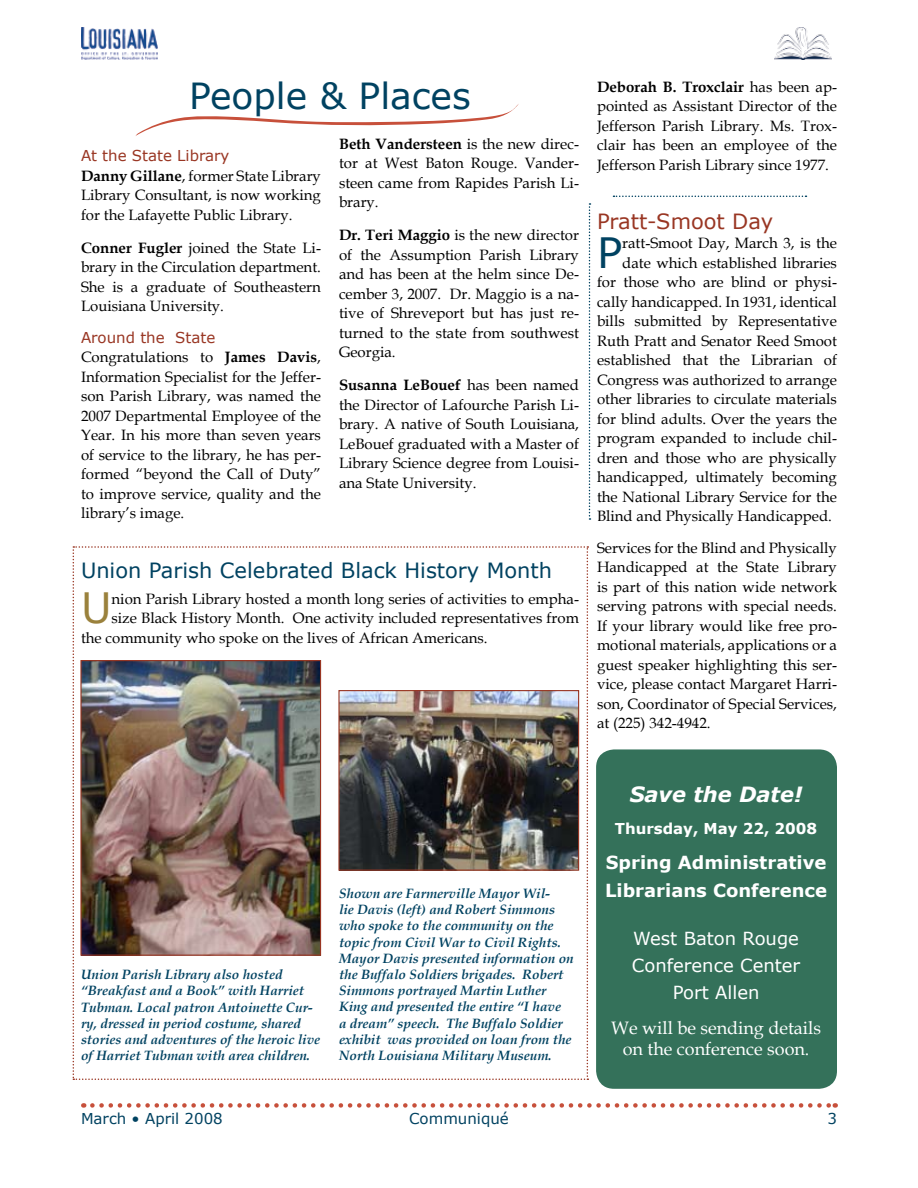
<style>
.page{position:relative;width:918px;height:1188px;background:#fff}
.page>*{position:absolute;margin:0;border:0;box-sizing:border-box;transform-origin:0 0}
.t1{font:41.85px "Verdana";color:#9a813c}
.t2{font:41.85px "Verdana";color:#004261}
.t3{font:36px "Verdana";color:#004261}
.t4{font:21px "Verdana";color:#004261}
.t5{font:21px "Verdana";color:#993623}
.t6{font:italic 700 21px "Verdana";color:#fff}
.t7{font:18px/21.6px "Book Antiqua";color:#fff;text-align:center}
.t8{font:700 18px/28.3px "Verdana";color:#fff}
.t9{font:18px/27px "Verdana";color:#fff;text-align:center}
.t10{font:15px/19.5px "Book Antiqua";color:#000;text-align:justify}
.t11{font:15px "Verdana";color:#993623}
.t12{font:15px "Verdana";color:#004261}
.t13{font:700 15px "Verdana";color:#fff}
.t14{font:italic 700 13.5px/16.2px "Book Antiqua";color:#004261}
.s1{font-weight:700}
</style>
<div class="page">
<svg style="left:92px;top:1103px;width:744px;height:5px"></svg>
<img style="left:775px;top:28px;width:57px;height:31px">
<img style="left:81px;top:27px;width:76px;height:32px">
<svg style="left:135px;top:104px;width:384px;height:32px"></svg>
<div style="left:596px;top:749px;width:241px;height:340px;background:#34715a;border-radius:18px"></div>
<img style="left:73px;top:546px;width:515px;height:534px">
<svg style="left:614px;top:196px;width:193px;height:1px"></svg>
<svg style="left:589px;top:203px;width:2px;height:317px"></svg>
<h2 class="t3" style="left:189px;top:73px;width:283px">People &amp; Places</h2>
<p class="t11" style="left:81px;top:146px;width:150px">At the State Library</p>
<p class="t10" style="left:81px;top:165px;width:241px"><span class="s1">Danny Gillane</span>, former State Library Library Consultant, is now working for the Lafayette Public Library.</p>
<p class="t10" style="left:81px;top:237px;width:242px"><span class="s1">Conner Fugler</span> joined the State Li&shy;brary in the Circulation department.<br>She is a graduate of Southeastern Louisiana University.</p>
<p class="t11" style="left:81px;top:328px;width:136px">Around the State</p>
<p class="t10" style="left:81px;top:347px;width:241px">Congratulations to <span class="s1">James Davis</span>, Information Specialist for the Jeffer&shy;son Parish Library, was named the 2007 Departmental Employee of the Year. In his more than seven years of service to the library, he has per&shy;formed “beyond the Call of Duty” to improve service, quality and the library’s image.</p>
<p class="t10" style="left:339px;top:133px;width:241px"><span class="s1">Beth Vandersteen</span> is the new direc&shy;tor at West Baton Rouge. Vander&shy;steen came from Rapides Parish Li&shy;brary.</p>
<p class="t10" style="left:339px;top:225px;width:242px"><span class="s1">Dr. Teri Maggio</span> is the new director of the Assumption Parish Library and has been at the helm since De&shy;cember 3, 2007. Dr. Maggio is a na&shy;tive of Shreveport but has just re&shy;turned to the state from southwest Georgia.</p>
<p class="t10" style="left:339px;top:375px;width:242px"><span class="s1">Susanna LeBouef</span> has been named the Director of Lafourche Parish Li&shy;brary. A native of South Louisiana, LeBouef graduated with a Master of Library Science degree from Louisi&shy;ana State University.</p>
<h3 class="t4" style="left:81px;top:557px;width:473px">Union Parish Celebrated Black History Month</h3>
<h1 class="t1" style="left:81px;top:582px;width:32px">U</h1>
<p class="t10" style="left:112px;top:589px;width:469px">nion Parish Library hosted a month long series of activities to empha-</p>
<p class="t10" style="left:112px;top:608px;width:469px">size Black History Month. One activity included representatives from</p>
<p class="t10" style="left:81px;top:628px;width:408px">the community who spoke on the lives of African Americans.</p>
<p class="t10" style="left:597px;top:77px;width:242px"><span class="s1">Deborah B. Troxclair</span> has been ap&shy;pointed as Assistant Director of the Jefferson Parish Library. Ms. Trox&shy;clair has been an employee of the Jefferson Parish Library since 1977.</p>
<h3 class="t5" style="left:597px;top:208px;width:178px">Pratt-Smoot Day</h3>
<h1 class="t2" style="left:597px;top:226px;width:27px">P</h1>
<p class="t10" style="left:622px;top:233px;width:216px">ratt-Smoot Day, March 3, is the</p>
<p class="t10" style="left:622px;top:253px;width:216px">date which established libraries</p>
<p class="t10" style="left:597px;top:272px;width:241px">for those who are blind or physi-</p>
<p class="t10" style="left:597px;top:292px;width:242px">cally handicapped. In 1931, identical</p>
<p class="t10" style="left:597px;top:311px;width:241px">bills submitted by Representative</p>
<p class="t10" style="left:597px;top:331px;width:241px">Ruth Pratt and Senator Reed Smoot</p>
<p class="t10" style="left:597px;top:350px;width:242px">established that the Librarian of</p>
<p class="t10" style="left:597px;top:370px;width:241px">Congress was authorized to arrange</p>
<p class="t10" style="left:597px;top:389px;width:242px">other libraries to circulate materials</p>
<p class="t10" style="left:597px;top:409px;width:241px">for blind adults. Over the years the</p>
<p class="t10" style="left:597px;top:428px;width:241px">program expanded to include chil-</p>
<p class="t10" style="left:597px;top:448px;width:241px">dren and those who are physically</p>
<p class="t10" style="left:597px;top:467px;width:241px">handicapped, ultimately becoming</p>
<p class="t10" style="left:597px;top:487px;width:241px">the National Library Service for the</p>
<p class="t10" style="left:597px;top:506px;width:237px">Blind and Physically Handicapped.</p>
<p class="t10" style="left:597px;top:538px;width:242px">Services for the Blind and Physically Handicapped at the State Library is part of this nation wide network serving patrons with special needs.<br>If your library would like free pro&shy;motional materials, applications or a guest speaker highlighting this ser&shy;vice, please contact Margaret Harri&shy;son, Coordinator of Special Services, at (225) 342-4942.</p>
<p class="t14" style="left:81px;top:967px;width:241px">Union Parish Library also hosted “Breakfast and a Book” with Harriet Tubman. Local patron Antoinette Cur&shy;ry, dressed in period costume, shared stories and adventures of the heroic live of Harriet Tubman with area children.</p>
<p class="t14" style="left:339px;top:885px;width:236px">Shown are Farmerville Mayor Wil-<br>lie Davis (left) and Robert Simmons who spoke to the community on the topic from Civil War to Civil Rights.<br>Mayor Davis presented information on the Buffalo Soldiers brigades. Robert Simmons portrayed Martin Luther King and presented the entire “I have<br>a dream” speech. The Buffalo Soldier exhibit was provided on loan from the North Louisiana Military Museum.</p>
<p class="t12" style="left:81px;top:1109px;width:143px">March • April 2008</p>
<p class="t12" style="left:409px;top:1109px;width:101px">Communiqué</p>
<h3 class="t6" style="left:630px;top:781px;width:174px">Save the Date!</h3>
<p class="t13" style="left:615px;top:819px;width:204px">Thursday, May 22, 2008</p>
<p class="t8" style="left:605px;top:848px;width:223px">Spring Administrative<br>Librarians Conference</p>
<p class="t9" style="left:632px;top:924px;width:170px">West Baton Rouge<br>Conference Center<br>Port Allen</p>
<p class="t7" style="left:611px;top:1016px;width:211px">We will be sending details on the conference soon.</p>
</div>
